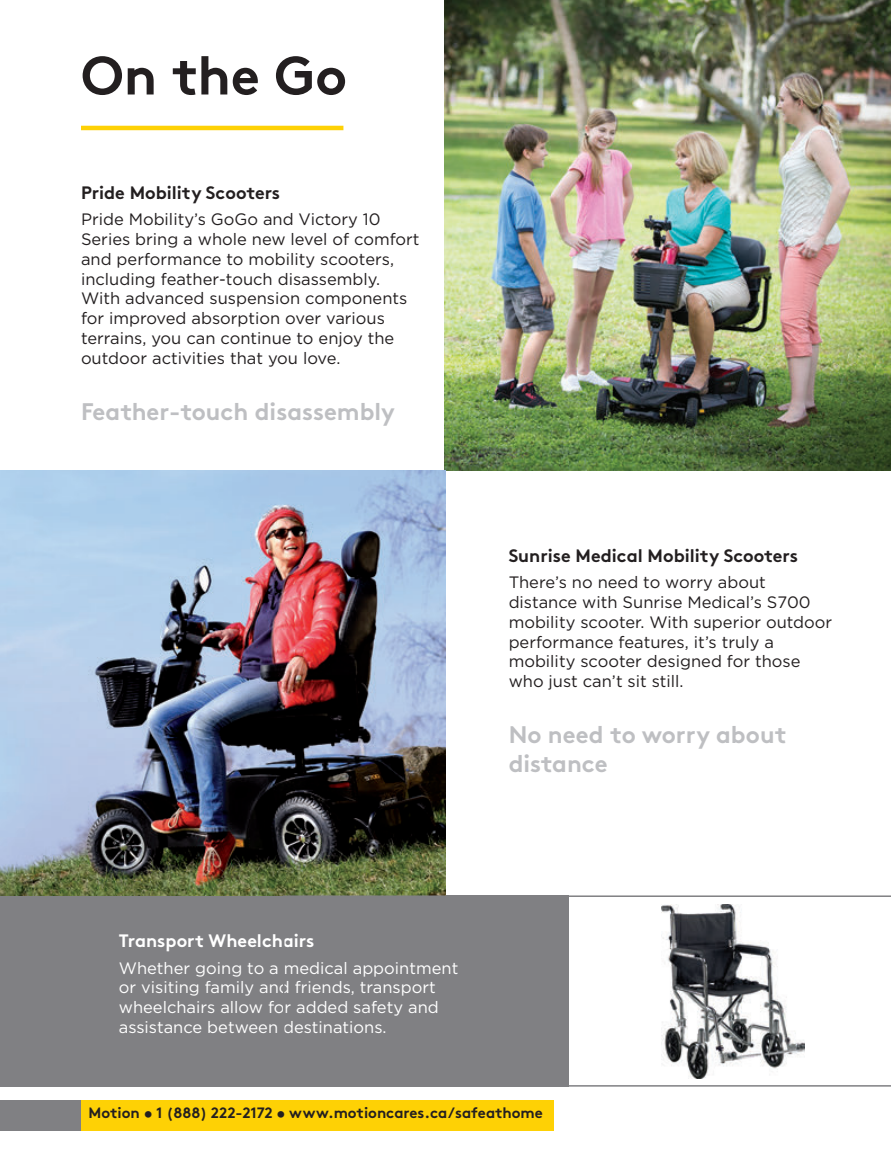
<style>
.page{position:relative;width:891px;height:1161px;background:#fff}
.page>*{position:absolute;margin:0;border:0;box-sizing:border-box;transform-origin:0 0}
.t1{font:700 54px "Brown Std";color:#231f20}
.t2{font:700 24px/28.8px "Brown Std";color:#bebfc2}
.t3{font:700 18px "Brown Std";color:#231f20}
.t4{font:700 18px "Brown Std";color:#fff}
.t5{font:16.5px/19.8px "Gotham";color:#231f20}
.t6{font:16.5px/19.8px "Gotham";color:#fff}
.t7{font:700 15px "Brown Std";color:#231f20}
</style>
<div class="page">
<div style="left:0;top:895px;width:568px;height:192px;background:#808083"></div>
<img style="left:445px;top:0;width:446px;height:470px">
<img style="left:0;top:470px;width:445px;height:426px">
<hr style="left:81px;top:126px;width:262px;height:4px;background:#fed105">
<div style="left:81px;top:1100px;width:473px;height:30px;background:#fed105"></div>
<div style="left:0;top:1100px;width:81px;height:30px;background:#808083"></div>
<svg style="left:283px;top:895px;width:608px;height:192px"></svg>
<h1 class="t1" style="left:81px;top:43px;width:268px">On the Go</h1>
<p class="t3" style="left:81px;top:181px;width:201px">Pride Mobility Scooters</p>
<p class="t5" style="left:81px;top:209px;width:340px">Pride Mobility’s GoGo and Victory 10<br>Series bring a whole new level of comfort and performance to mobility scooters, including feather-touch disassembly.<br>With advanced suspension components for improved absorption over various terrains, you can continue to enjoy the outdoor activities that you love.</p>
<h2 class="t2" style="left:81px;top:397px;width:316px">Feather-touch disassembly</h2>
<p class="t3" style="left:509px;top:544px;width:291px">Sunrise Medical Mobility Scooters</p>
<p class="t5" style="left:509px;top:572px;width:325px">There’s no need to worry about distance with Sunrise Medical’s S700 mobility scooter. With superior outdoor performance features, it’s truly a mobility scooter designed for those who just can’t sit still.</p>
<h2 class="t2" style="left:509px;top:720px;width:279px">No need to worry about distance</h2>
<p class="t4" style="left:119px;top:930px;width:197px">Transport Wheelchairs</p>
<p class="t6" style="left:119px;top:958px;width:341px">Whether going to a medical appointment or visiting family and friends, transport wheelchairs allow for added safety and assistance between destinations.</p>
<p class="t7" style="left:89px;top:1104px;width:456px">Motion • 1 (888) 222-2172 • www.motioncares.ca/safeathome</p>
</div>
